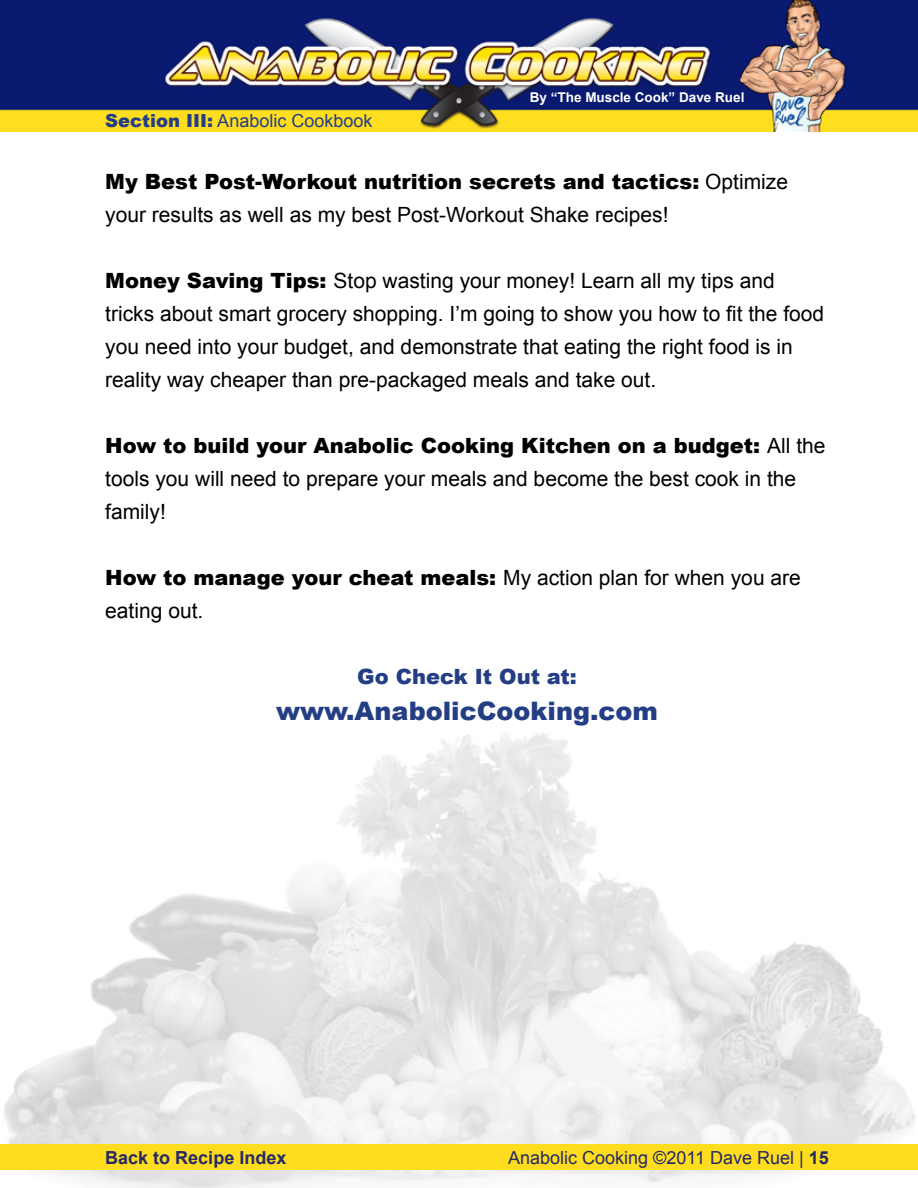
<style>
.page{position:relative;width:918px;height:1188px;background:#fff}
.page>*{position:absolute;margin:0;border:0;box-sizing:border-box;transform-origin:0 0}
.t1{font:900 25.5px "Arial";color:#243e86}
.t2{font:21px/33px "Arial";color:#000}
.t3{font:900 21px "Arial";color:#243e86}
.t4{font:18px "Arial";color:#262968}
.t5{font:18px "Arial";color:#243e86}
.t6{font:700 18px "Arial";color:#262968}
.t7{font:700 13.5px "Arial";color:#fff}
.s1{font-weight:900}
.s2{font-weight:700}
</style>
<div class="page">
<img style="left:0;top:733px;width:918px;height:455px">
<div style="left:0;top:1144px;width:918px;height:25px;background:#fddd1d"></div>
<img style="left:0;top:0;width:918px;height:131px">
<p class="t5" style="left:105px;top:109px;width:269px"><span class="s1">Section III:</span> Anabolic Cookbook</p>
<p class="t7" style="left:530px;top:88px;width:216px">By “The Muscle Cook” Dave Ruel</p>
<p class="t2" style="left:105px;top:166px;width:684px"><span class="s1">My Best Post-Workout nutrition secrets and tactics:</span> Optimize your results as well as my best Post-Workout Shake recipes!</p>
<p class="t2" style="left:105px;top:265px;width:720px"><span class="s1">Money Saving Tips:</span> Stop wasting your money! Learn all my tips and tricks about smart grocery shopping. I’m going to show you how to fit the food you need into your budget, and demonstrate that eating the right food is in reality way cheaper than pre-packaged meals and take out.</p>
<p class="t2" style="left:105px;top:430px;width:722px"><span class="s1">How to build your Anabolic Cooking Kitchen on a budget:</span> All the tools you will need to prepare your meals and become the best cook in the family!</p>
<p class="t2" style="left:105px;top:562px;width:697px"><span class="s1">How to manage your cheat meals:</span> My action plan for when you are eating out.</p>
<p class="t3" style="left:357px;top:661px;width:221px">Go Check It Out at:</p>
<p class="t1" style="left:276px;top:693px;width:384px">www.AnabolicCooking.com</p>
<p class="t6" style="left:105px;top:1145px;width:183px">Back to Recipe Index</p>
<p class="t4" style="left:508px;top:1145px;width:322px">Anabolic Cooking ©2011 Dave Ruel | <span class="s2">15</span></p>
</div>
